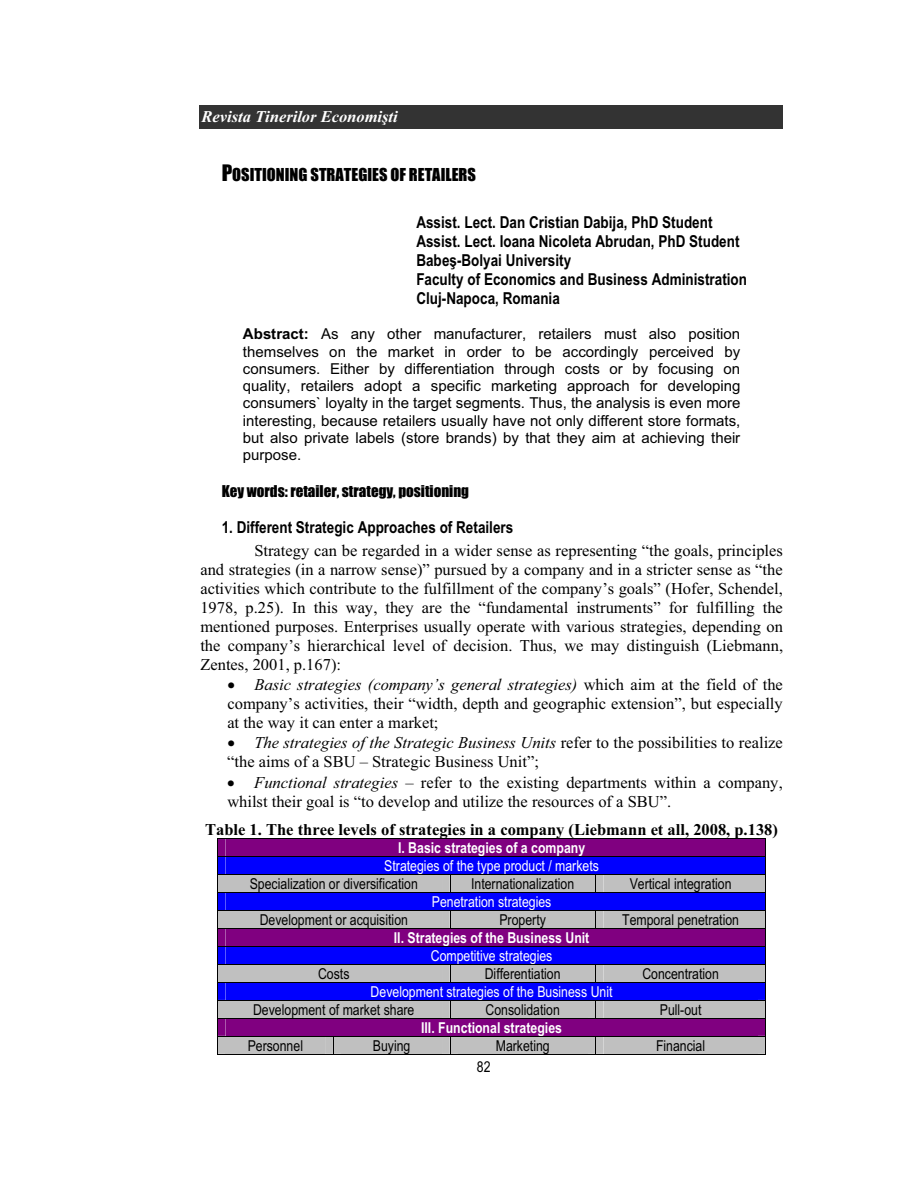
<style>
.page{position:relative;width:918px;height:1188px;background:#fff}
.page>*{position:absolute;margin:0;border:0;box-sizing:border-box;transform-origin:0 0}
.t1{font:16.5px/18.9px "Times New Roman";color:#000;text-align:justify}
.t2{font:700 16.5px/18.9px "Arial Narrow";color:#000}
.t3{font:700 16.5px "Times New Roman";color:#000}
.t4{font:16.5px "Impact";color:#000}
.t5{font:italic 700 16.5px "Times New Roman";color:#fff}
.t6{font:15px/17.2px "Arial";color:#000;text-align:justify}
.t7{font:15px "Arial Narrow";color:#000}
.t8{font:15px "Arial Narrow";color:#fff}
.t9{font:700 15px "Arial Narrow";color:#fff}
.t10{font:15px "Impact";color:#000}
.s1{font-size:21px}
.s2{font-weight:700}
.s3{font-style:italic}
</style>
<div class="page">
<div style="left:199px;top:106px;width:584px;height:23px;background:#333"></div>
<svg style="left:217px;top:838px;width:549px;height:217px;background:#684ab8"></svg>
<p class="t5" style="left:202px;top:107px;width:198px">Revista Tinerilor Economi-ti</p>
<p class="t4" style="left:222px;top:170px;width:256px"><span class="s1">P</span>OSITIONING STRATEGIES OF RETAILERS</p>
<p class="t2" style="left:416px;top:215px;width:332px">Assist. Lect. Dan Cristian Dabija, PhD Student Assist. Lect. Ioana Nicoleta Abrudan, PhD Student Babe--Bolyai University<br>Faculty of Economics and Business Administration Cluj-Napoca, Romania</p>
<p class="t6" style="left:243px;top:327px;width:499px"><span class="s2">Abstract:</span> As any other manufacturer, retailers must also position themselves on the market in order to be accordingly perceived by consumers. Either by differentiation through costs or by focusing on quality, retailers adopt a specific marketing approach for developing consumers` loyalty in the target segments. Thus, the analysis is even more interesting, because retailers usually have not only different store formats, but also private labels (store brands) by that they aim at achieving their purpose.</p>
<p class="t10" style="left:222px;top:486px;width:249px">Key words: retailer, strategy, positioning</p>
<p class="t2" style="left:222px;top:519px;width:293px">1. Different Strategic Approaches of Retailers</p>
<p class="t1" style="left:200px;top:543px;width:584px;text-indent:54px">Strategy can be regarded in a wider sense as representing “the goals, principles and strategies (in a narrow sense)” pursued by a company and in a stricter sense as “the activities which contribute to the fulfillment of the company’s goals” (Hofer, Schendel, 1978, p.25). In this way, they are the “fundamental instruments” for fulfilling the mentioned purposes. Enterprises usually operate with various strategies, depending on the company’s hierarchical level of decision. Thus, we may distinguish (Liebmann, Zentes, 2001, p.167):</p>
<p class="t1" style="left:227px;top:677px;width:557px;text-indent:27px"><span class="s3">Basic strategies (company’s general strategies)</span> which aim at the field of the company’s activities, their “width, depth and geographic extension”, but especially at the way it can enter a market;</p>
<p class="t1" style="left:227px;top:735px;width:557px;text-indent:27px"><span class="s3">The strategies of the Strategic Business Units</span> refer to the possibilities to realize “the aims of a SBU – Strategic Business Unit”;</p>
<p class="t1" style="left:227px;top:774px;width:557px;text-indent:27px"><span class="s3">Functional strategies</span> – refer to the existing departments within a company, whilst their goal is “to develop and utilize the resources of a SBU”.</p>
<p class="t3" style="left:205px;top:824px;width:574px">Table 1. The three levels of strategies in a company (Liebmann et all, 2008, p.138)</p>
<p class="t9" style="left:398px;top:842px;width:189px">I. Basic strategies of a company</p>
<p class="t8" style="left:384px;top:860px;width:216px">Strategies of the type product / markets</p>
<p class="t7" style="left:250px;top:878px;width:170px">Specialization or diversification</p>
<p class="t7" style="left:471px;top:878px;width:105px">Internationalization</p>
<p class="t7" style="left:630px;top:878px;width:103px">Vertical integration</p>
<p class="t8" style="left:432px;top:896px;width:121px">Penetration strategies</p>
<p class="t7" style="left:260px;top:914px;width:150px">Development or acquisition</p>
<p class="t7" style="left:499px;top:914px;width:48px">Property</p>
<p class="t7" style="left:622px;top:914px;width:118px">Temporal penetration</p>
<p class="t9" style="left:394px;top:932px;width:197px">II. Strategies of the Business Unit</p>
<p class="t8" style="left:431px;top:950px;width:123px">Competitive strategies</p>
<p class="t7" style="left:318px;top:968px;width:33px">Costs</p>
<p class="t7" style="left:485px;top:968px;width:77px">Differentiation</p>
<p class="t7" style="left:642px;top:968px;width:78px">Concentration</p>
<p class="t8" style="left:371px;top:986px;width:243px">Development strategies of the Business Unit</p>
<p class="t7" style="left:253px;top:1004px;width:163px">Development of market share</p>
<p class="t7" style="left:485px;top:1004px;width:76px">Consolidation</p>
<p class="t7" style="left:660px;top:1004px;width:43px">Pull-out</p>
<p class="t9" style="left:421px;top:1022px;width:142px">III. Functional strategies</p>
<p class="t7" style="left:248px;top:1040px;width:57px">Personnel</p>
<p class="t7" style="left:373px;top:1040px;width:39px">Buying</p>
<p class="t7" style="left:496px;top:1040px;width:55px">Marketing</p>
<p class="t7" style="left:656px;top:1040px;width:51px">Financial</p>
<p class="t7" style="left:477px;top:1062px;width:15px">82</p>
</div>
